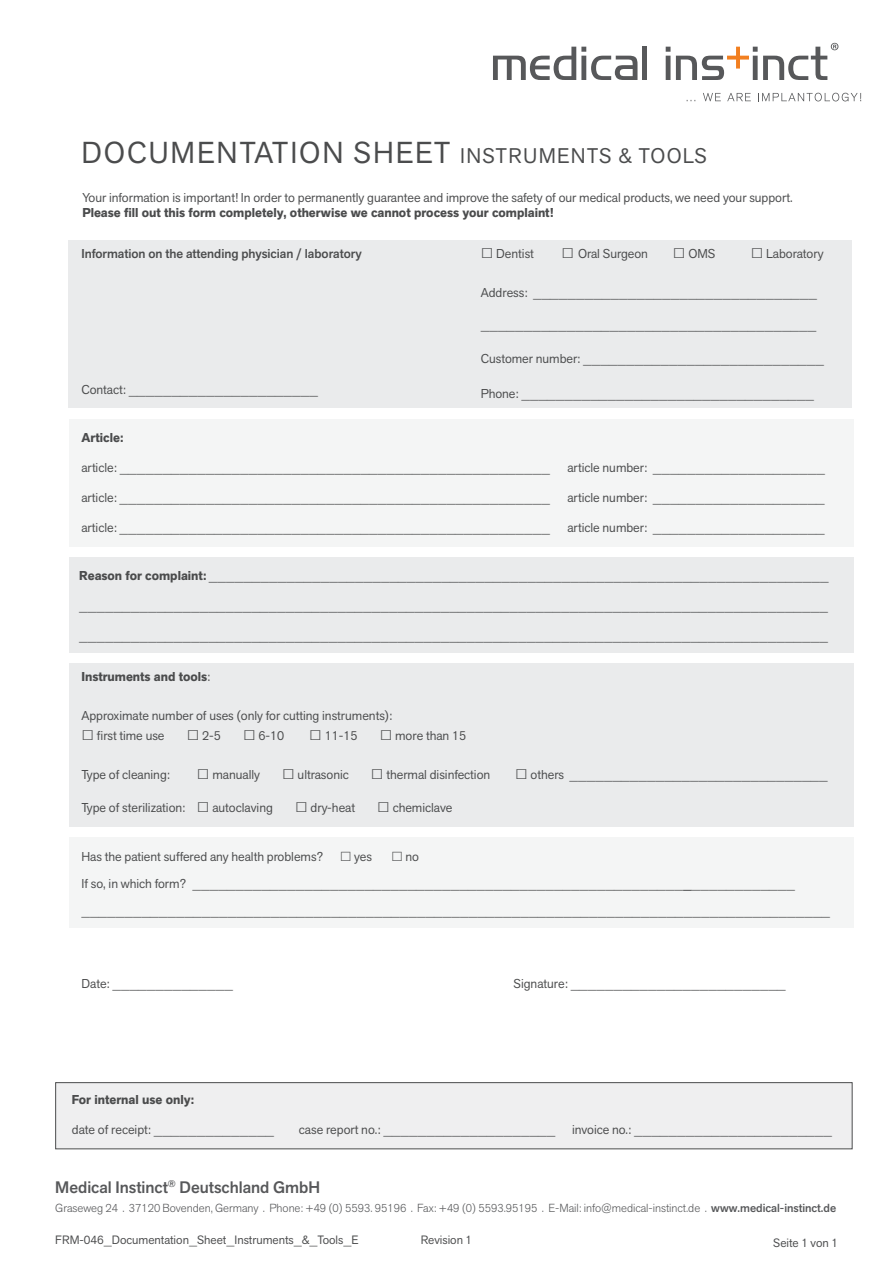
<style>
.page{position:relative;width:893px;height:1263px;background:#fff}
.page>*{position:absolute;margin:0;border:0;box-sizing:border-box;transform-origin:0 0}
.t1{font:30px "Akzid Grtsk Next";letter-spacing:.06em;color:#4b4c4d}
.t2{font:500 16.5px "Akzid Grtsk Next";color:#57585a}
.t3{font:12.75px/27px "Akzid Grtsk Next";color:#4b4c4d}
.t4{font:700 12.75px "Akzid Grtsk Next";color:#4b4c4d}
.t5{font:500 12.75px "Akzid Grtsk Next";color:#4b4c4d}
.t6{font:12px "Akzid Grtsk Next";color:#4b4c4d}
.t7{font:300 11.7px "Akzid Grtsk Next";color:#57585a}
.s1{font-size:21px}
.s2{font-family:"Impact";font-size:21px}
.s3{font-weight:700}
.s4{font-weight:400}
.s5{font-weight:500}
</style>
<div class="page">
<div style="left:69px;top:240px;width:783px;height:168px;background:#eaebec"></div>
<div style="left:69px;top:419px;width:785px;height:127px;background:#f4f5f5"></div>
<div style="left:69px;top:838px;width:784px;height:90px;background:#f4f5f5"></div>
<div style="left:69px;top:663px;width:784px;height:163px;background:#eaebec"></div>
<svg style="left:493px;top:47px;width:144px;height:33px"></svg>
<div style="left:642px;top:47px;width:5px;height:33px;background:#57585a"></div>
<svg style="left:666px;top:47px;width:4px;height:33px"></svg>
<svg style="left:676px;top:43px;width:162px;height:37px"></svg>
<svg style="left:703px;top:93px;width:18px;height:8px"></svg>
<svg style="left:727px;top:93px;width:24px;height:8px"></svg>
<svg style="left:758px;top:93px;width:103px;height:8px"></svg>
<div style="left:55px;top:1082px;width:797px;height:67px;background:#efeff0;border:1px solid #4b4c4d"></div>
<div style="left:69px;top:557px;width:785px;height:96px;background:#eaebec"></div>
<h1 class="t1" style="left:82px;top:133px;width:627px">DOCUMENTATION SHEET <span class="s1">INSTRUMENTS &amp; TOOLS</span></h1>
<p class="t3" style="left:82px;top:184px;width:712px">Your information is important! In order to permanently guarantee and improve the safety of our medical products, we need your support.</p>
<p class="t4" style="left:82px;top:205px;width:472px">Please fill out this form completely, otherwise we cannot process your complaint!</p>
<p class="t5" style="left:81px;top:245px;width:282px">Information on the attending physician / laboratory</p>
<p class="t3" style="left:81px;top:376px;width:238px">Contact: ______________________</p>
<p class="t3" style="left:481px;top:240px;width:55px"><span class="s2">□</span> Dentist</p>
<p class="t3" style="left:562px;top:240px;width:155px"><span class="s2">□</span> Oral Surgeon <span class="s2">□</span> OMS</p>
<p class="t3" style="left:751px;top:240px;width:74px"><span class="s2">□</span> Laboratory</p>
<p class="t3" style="left:481px;top:279px;width:338px">Address: _________________________________</p>
<p class="t3" style="left:481px;top:311px;width:337px">_______________________________________</p>
<p class="t3" style="left:481px;top:345px;width:345px">Customer number: ____________________________</p>
<p class="t3" style="left:481px;top:380px;width:335px">Phone: __________________________________</p>
<p class="t4" style="left:81px;top:429px;width:44px">Article:</p>
<p class="t3" style="left:81px;top:454px;width:470px">article: __________________________________________________</p>
<p class="t3" style="left:567px;top:454px;width:259px">article number: ____________________</p>
<p class="t3" style="left:81px;top:484px;width:470px">article: __________________________________________________</p>
<p class="t3" style="left:567px;top:484px;width:259px">article number: ____________________</p>
<p class="t3" style="left:81px;top:514px;width:470px">article: __________________________________________________</p>
<p class="t3" style="left:567px;top:514px;width:259px">article number: ____________________</p>
<p class="t3" style="left:79px;top:562px;width:751px"><span class="s3">Reason for complaint:</span> ________________________________________________________________________</p>
<p class="t3" style="left:79px;top:592px;width:750px">_______________________________________________________________________________________</p>
<p class="t3" style="left:79px;top:622px;width:750px">_______________________________________________________________________________________</p>
<p class="t4" style="left:81px;top:668px;width:130px">Instruments and tools<span class="s4">:</span></p>
<p class="t3" style="left:81px;top:702px;width:312px">Approximate number of uses (only for cutting instruments):</p>
<p class="t3" style="left:81px;top:722px;width:386px"><span class="s2">□</span> first time use <span class="s2">□</span> 2-5 <span class="s2">□</span> 6-10 <span class="s2">□</span> 11-15 <span class="s2">□</span> more than 15</p>
<p class="t3" style="left:81px;top:761px;width:90px">Type of cleaning:</p>
<p class="t3" style="left:197px;top:761px;width:632px"><span class="s2">□</span> manually <span class="s2">□</span> ultrasonic <span class="s2">□</span> thermal disinfection <span class="s2">□</span> others ______________________________</p>
<p class="t3" style="left:81px;top:794px;width:372px">Type of sterilization: <span class="s2">□</span> autoclaving <span class="s2">□</span> dry-heat <span class="s2">□</span> chemiclave</p>
<p class="t3" style="left:81px;top:843px;width:243px">Has the patient suffered any health problems?</p>
<p class="t3" style="left:354px;top:843px;width:19px">yes</p>
<p class="t3" style="left:81px;top:843px;width:750px;text-indent:324px">no<br>If so, in which form? _________________________________________________________<span class="s5">_</span>____________ _______________________________________________________________________________________</p>
<p class="t3" style="left:81px;top:970px;width:153px">Date: ______________</p>
<p class="t3" style="left:513px;top:970px;width:274px">Signature: _________________________</p>
<p class="t4" style="left:72px;top:1092px;width:124px">For internal use only:</p>
<p class="t3" style="left:72px;top:1116px;width:204px">date of receipt: ______________</p>
<p class="t3" style="left:299px;top:1116px;width:258px">case report no.: ____________________</p>
<p class="t3" style="left:572px;top:1116px;width:261px">invoice no.: _______________________</p>
<p class="t2" style="left:55px;top:1176px;width:266px">Medical Instinct<sup>®</sup> Deutschland GmbH</p>
<p class="t7" style="left:55px;top:1200px;width:782px">Graseweg 24 . 37120 Bovenden, Germany . Phone: +49 (0) 5593. 95196 . Fax: +49 (0) 5593.95195 . E-Mail: info@medical-instinct.de . <span class="s5">www.medical-instinct.de</span></p>
<p class="t6" style="left:55px;top:1232px;width:305px">FRM-046_Documentation_Sheet_Instruments_&amp;_Tools_E</p>
<p class="t6" style="left:421px;top:1232px;width:53px">Revision 1</p>
<p class="t6" style="left:773px;top:1235px;width:66px">Seite 1 von 1</p>
</div>
